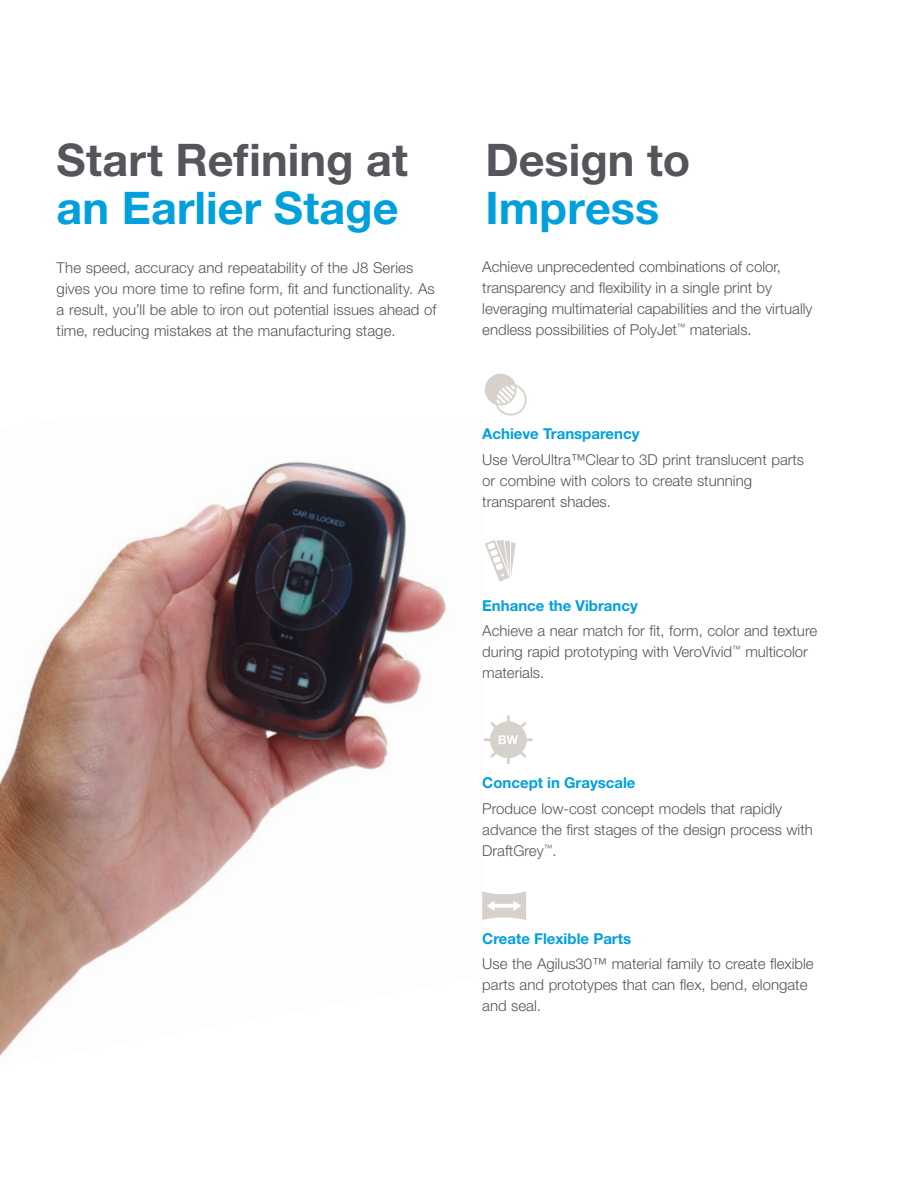
<style>
.page{position:relative;width:918px;height:1188px;background:#fff}
.page>*{position:absolute;margin:0;border:0;box-sizing:border-box;transform-origin:0 0}
.t1{font:700 45px "Helvetica Neue LT Std";color:#54565b}
.t2{font:700 45px "Helvetica Neue LT Std";letter-spacing:.005em;color:#00a0dd}
.t3{font:300 15px/21px "Helvetica Neue LT Std";color:#54555a}
.t4{font:700 15px "Helvetica Neue LT Std";color:#00a0dd}
</style>
<div class="page">
<svg style="left:485px;top:374px;width:42px;height:42px"></svg>
<svg style="left:485px;top:540px;width:31px;height:42px"></svg>
<svg style="left:482px;top:891px;width:44px;height:29px"></svg>
<svg style="left:484px;top:716px;width:49px;height:48px"></svg>
<img style="left:0;top:461px;width:446px;height:596px">
<h1 class="t1" style="left:57px;top:132px;width:353px">Start Refining at</h1>
<h1 class="t2" style="left:57px;top:180px;width:344px">an Earlier Stage</h1>
<p class="t3" style="left:57px;top:257px;width:381px">The speed, accuracy and repeatability of the J8 Series gives you more time to refine form, fit and functionality. As a result, you’ll be able to iron out potential issues ahead of time, reducing mistakes at the manufacturing stage.</p>
<h1 class="t1" style="left:485px;top:132px;width:206px">Design to</h1>
<h1 class="t2" style="left:485px;top:180px;width:175px">Impress</h1>
<p class="t3" style="left:482px;top:256px;width:332px">Achieve unprecedented combinations of color, transparency and flexibility in a single print by leveraging multimaterial capabilities and the virtually endless possibilities of PolyJet<sup>™</sup> materials.</p>
<p class="t4" style="left:482px;top:425px;width:159px">Achieve Transparency</p>
<p class="t3" style="left:482px;top:448px;width:323px">Use VeroUltra™Clear to 3D print translucent parts or combine with colors to create stunning transparent shades.</p>
<p class="t4" style="left:482px;top:596px;width:157px">Enhance the Vibrancy</p>
<p class="t3" style="left:482px;top:620px;width:337px">Achieve a near match for fit, form, color and texture during rapid prototyping with VeroVivid<sup>™</sup> multicolor materials.</p>
<p class="t4" style="left:482px;top:774px;width:155px">Concept in Grayscale</p>
<p class="t3" style="left:482px;top:798px;width:332px">Produce low-cost concept models that rapidly advance the first stages of the design process with<br>DraftGrey<sup>™</sup>.</p>
<p class="t4" style="left:482px;top:929px;width:150px">Create Flexible Parts</p>
<p class="t3" style="left:482px;top:953px;width:333px">Use the Agilus30™ material family to create flexible parts and prototypes that can flex, bend, elongate and seal.</p>
</div>
